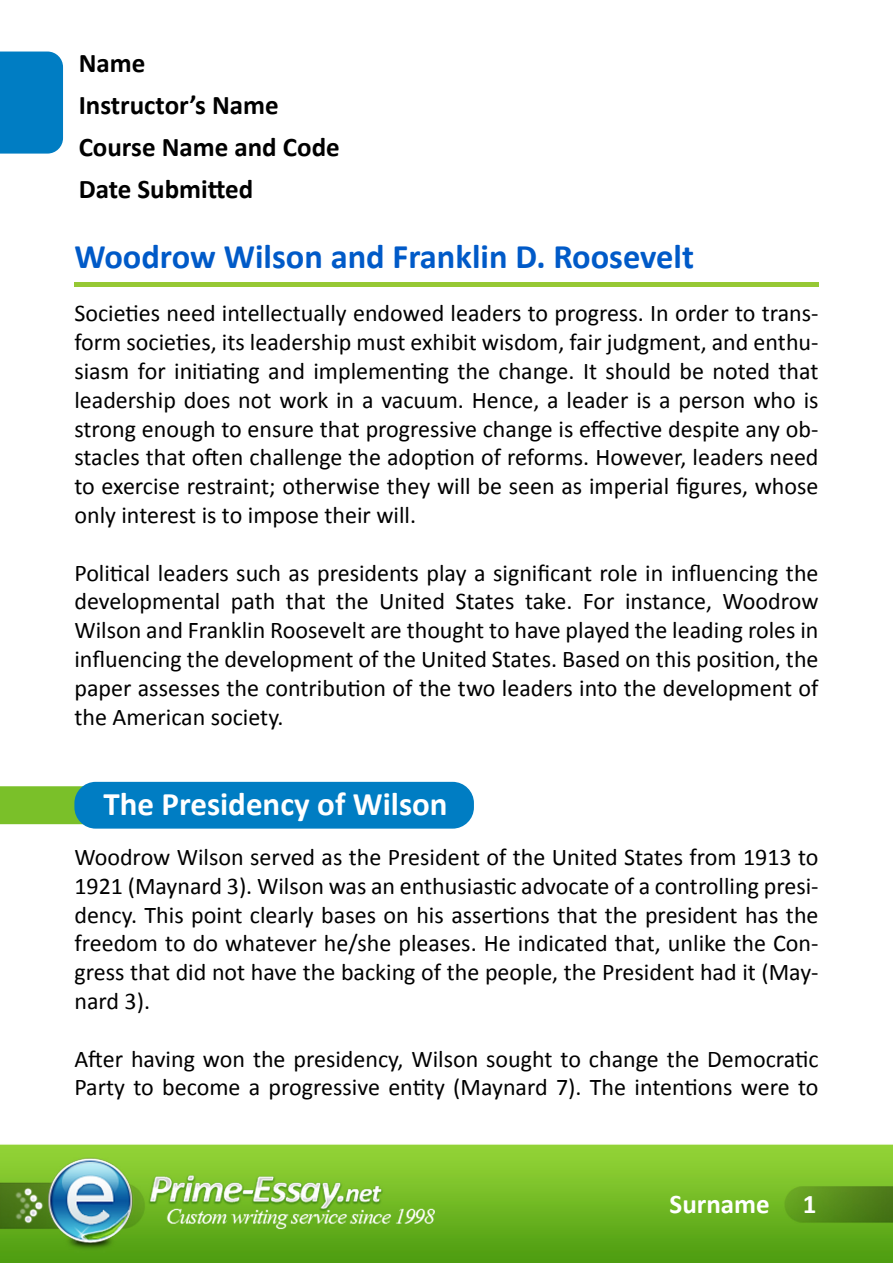
<style>
.page{position:relative;width:893px;height:1263px;background:#fff}
.page>*{position:absolute;margin:0;border:0;box-sizing:border-box;transform-origin:0 0}
.t1{font:700 34.5px "Calibri";color:#005ac8}
.t2{font:700 33px "Calibri";color:#fff}
.t3{font:700 27px/42px "Calibri";color:#000}
.t4{font:700 27px "Calibri";color:#fff}
.t5{font:24px/28.8px "Calibri";color:#000;text-align:justify}
</style>
<div class="page">
<img style="left:0;top:51px;width:893px;height:1212px">
<div style="left:0;top:52px;width:63px;height:102px;background:#007dc3"></div>
<hr style="left:74px;top:283px;width:745px;height:4px;background:#96c834">
<div style="left:0;top:786px;width:82px;height:38px;background:#7ac029"></div>
<div style="left:74px;top:782px;width:400px;height:47px;background:#007dc3;border-radius:21px"></div>
<p class="t3" style="left:79px;top:42px;width:263px">Name<br>Instructor’s Name<br>Course Name and Code<br>Date Submitted</p>
<h1 class="t1" style="left:74px;top:234px;width:621px">Woodrow Wilson and Franklin D. Roosevelt</h1>
<p class="t5" style="left:74px;top:299px;width:746px">Societies need intellectually endowed leaders to progress. In order to trans&shy;form societies, its leadership must exhibit wisdom, fair judgment, and enthu&shy;siasm for initiating and implementing the change. It should be noted that leadership does not work in a vacuum. Hence, a leader is a person who is strong enough to ensure that progressive change is effective despite any ob&shy;stacles that often challenge the adoption of reforms. However, leaders need to exercise restraint; otherwise they will be seen as imperial figures, whose only interest is to impose their will.</p>
<p class="t5" style="left:74px;top:558px;width:746px">Political leaders such as presidents play a significant role in influencing the developmental path that the United States take. For instance, Woodrow Wilson and Franklin Roosevelt are thought to have played the leading roles in influencing the development of the United States. Based on this position, the paper assesses the contribution of the two leaders into the development of the American society.</p>
<h2 class="t2" style="left:103px;top:783px;width:346px">The Presidency of Wilson</h2>
<p class="t5" style="left:74px;top:843px;width:746px">Woodrow Wilson served as the President of the United States from 1913 to 1921 (Maynard 3). Wilson was an enthusiastic advocate of a controlling presi&shy;dency. This point clearly bases on his assertions that the president has the freedom to do whatever he/she pleases. He indicated that, unlike the Con&shy;gress that did not have the backing of the people, the President had it (May&shy;nard 3).</p>
<p class="t5" style="left:74px;top:1044px;width:746px">After having won the presidency, Wilson sought to change the Democratic<br>Party to become a progressive entity (Maynard 7). The intentions were to</p>
<p class="t4" style="left:670px;top:1186px;width:148px">Surname 1</p>
</div>
